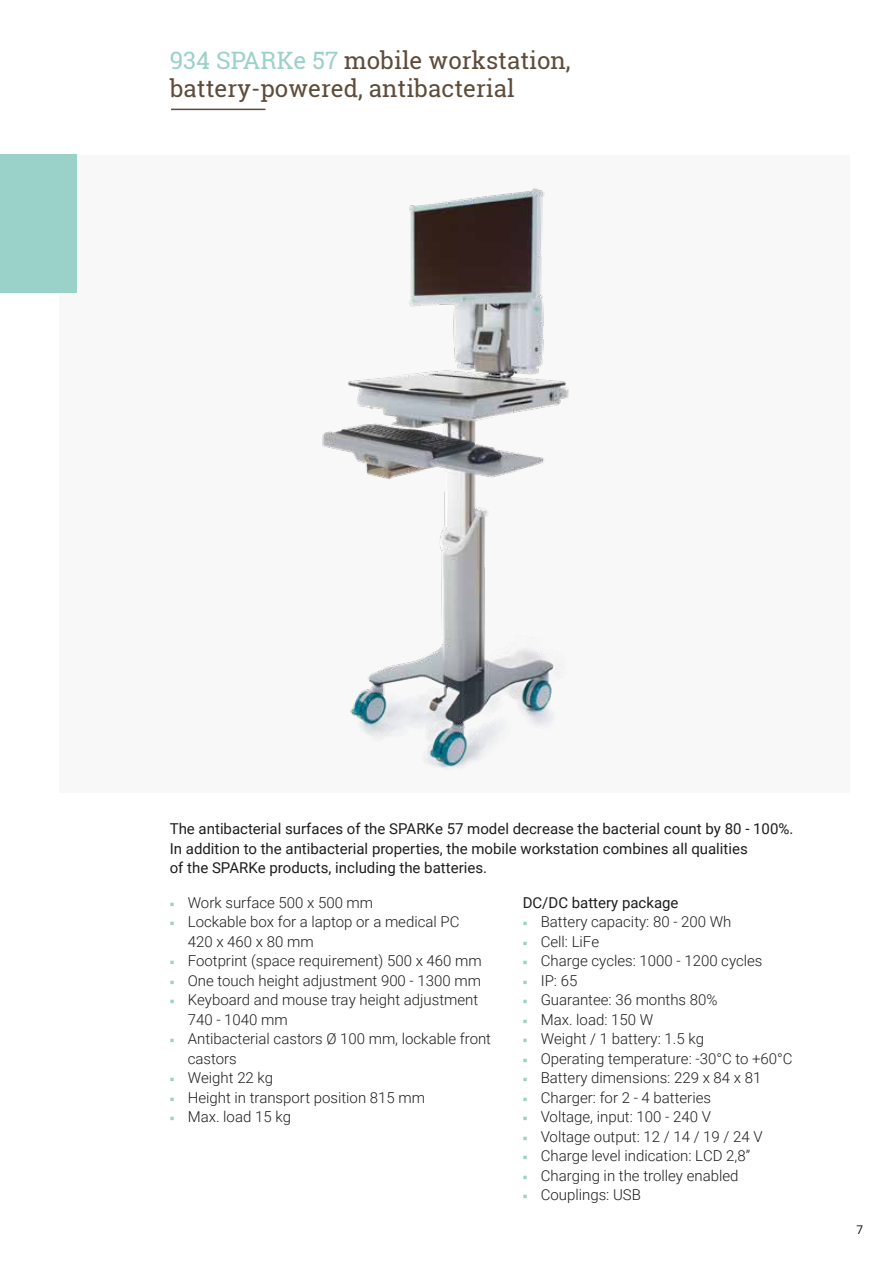
<style>
.page{position:relative;width:893px;height:1263px;background:#fff}
.page>*{position:absolute;margin:0;border:0;box-sizing:border-box;transform-origin:0 0}
.t1{font:24px/28.8px "Roboto Slab";color:#5e4c3b}
.t2{font:300 15px/19.5px "Roboto";color:#1d1d1b}
.t3{font:15px/19.5px "Roboto";color:#1d1d1b}
.t4{font:12px "Roboto";color:#1d1d1b}
.s1{color:#9ad1c8}
.s2{font-family:"Arno Pro";font-weight:400;color:#9ad1c8}
</style>
<div class="page">
<div style="left:60px;top:155px;width:790px;height:638px;background:#f8f8f9"></div>
<div style="left:0;top:154px;width:77px;height:138px;background:#9ad1c8"></div>
<hr style="left:171px;top:109px;width:94px;height:1px;background:#5e4c3b">
<img style="left:322px;top:188px;width:247px;height:580px">
<h1 class="t1" style="left:170px;top:45px;width:402px"><span class="s1">934 SPARKe 57</span> mobile workstation, battery-powered, antibacterial</h1>
<p class="t3" style="left:170px;top:819px;width:625px">The antibacterial surfaces of the SPARKe 57 model decrease the bacterial count by 80 - 100%.<br>In addition to the antibacterial properties, the mobile workstation combines all qualities<br>of the SPARKe products, including the batteries.</p>
<p class="t2" style="left:170px;top:892px;width:205px"><span class="s2">■</span> Work surface 500 x 500 mm</p>
<p class="t2" style="left:188px;top:911px;width:273px;text-indent:-18px"><span class="s2">■</span> Lockable box for a laptop or a medical PC<br>420 x 460 x 80 mm</p>
<p class="t2" style="left:170px;top:950px;width:314px"><span class="s2">■</span> Footprint (space requirement) 500 x 460 mm</p>
<p class="t2" style="left:170px;top:970px;width:313px"><span class="s2">■</span> One touch height adjustment 900 - 1300 mm</p>
<p class="t2" style="left:188px;top:989px;width:292px;text-indent:-18px"><span class="s2">■</span> Keyboard and mouse tray height adjustment<br>740 - 1040 mm</p>
<p class="t2" style="left:188px;top:1028px;width:305px;text-indent:-18px"><span class="s2">■</span> Antibacterial castors Ø 100 mm, lockable front castors</p>
<p class="t2" style="left:170px;top:1067px;width:105px"><span class="s2">■</span> Weight 22 kg</p>
<p class="t2" style="left:170px;top:1087px;width:257px"><span class="s2">■</span> Height in transport position 815 mm</p>
<p class="t2" style="left:170px;top:1106px;width:123px"><span class="s2">■</span> Max. load 15 kg</p>
<p class="t3" style="left:523px;top:892px;width:157px">DC/DC battery package</p>
<p class="t2" style="left:523px;top:911px;width:210px"><span class="s2">■</span> Battery capacity: 80 - 200 Wh</p>
<p class="t2" style="left:523px;top:931px;width:78px"><span class="s2">■</span> Cell: LiFe</p>
<p class="t2" style="left:523px;top:950px;width:241px"><span class="s2">■</span> Charge cycles: 1000 - 1200 cycles</p>
<p class="t2" style="left:523px;top:970px;width:56px"><span class="s2">■</span> IP: 65</p>
<p class="t2" style="left:523px;top:989px;width:196px"><span class="s2">■</span> Guarantee: 36 months 80%</p>
<p class="t2" style="left:523px;top:1009px;width:132px"><span class="s2">■</span> Max. load: 150 W</p>
<p class="t2" style="left:523px;top:1028px;width:183px"><span class="s2">■</span> Weight / 1 battery: 1.5 kg</p>
<p class="t2" style="left:523px;top:1048px;width:271px"><span class="s2">■</span> Operating temperature: -30°C to +60°C</p>
<p class="t2" style="left:523px;top:1067px;width:240px"><span class="s2">■</span> Battery dimensions: 229 x 84 x 81</p>
<p class="t2" style="left:523px;top:1087px;width:190px"><span class="s2">■</span> Charger: for 2 - 4 batteries</p>
<p class="t2" style="left:523px;top:1106px;width:190px"><span class="s2">■</span> Voltage, input: 100 - 240 V</p>
<p class="t2" style="left:523px;top:1126px;width:241px"><span class="s2">■</span> Voltage output: 12 / 14 / 19 / 24 V</p>
<p class="t2" style="left:523px;top:1145px;width:229px"><span class="s2">■</span> Charge level indication: LCD 2,8”</p>
<p class="t2" style="left:523px;top:1165px;width:217px"><span class="s2">■</span> Charging in the trolley enabled</p>
<p class="t2" style="left:523px;top:1184px;width:120px"><span class="s2">■</span> Couplings: USB</p>
<p class="t4" style="left:856px;top:1221px;width:8px">7</p>
</div>
